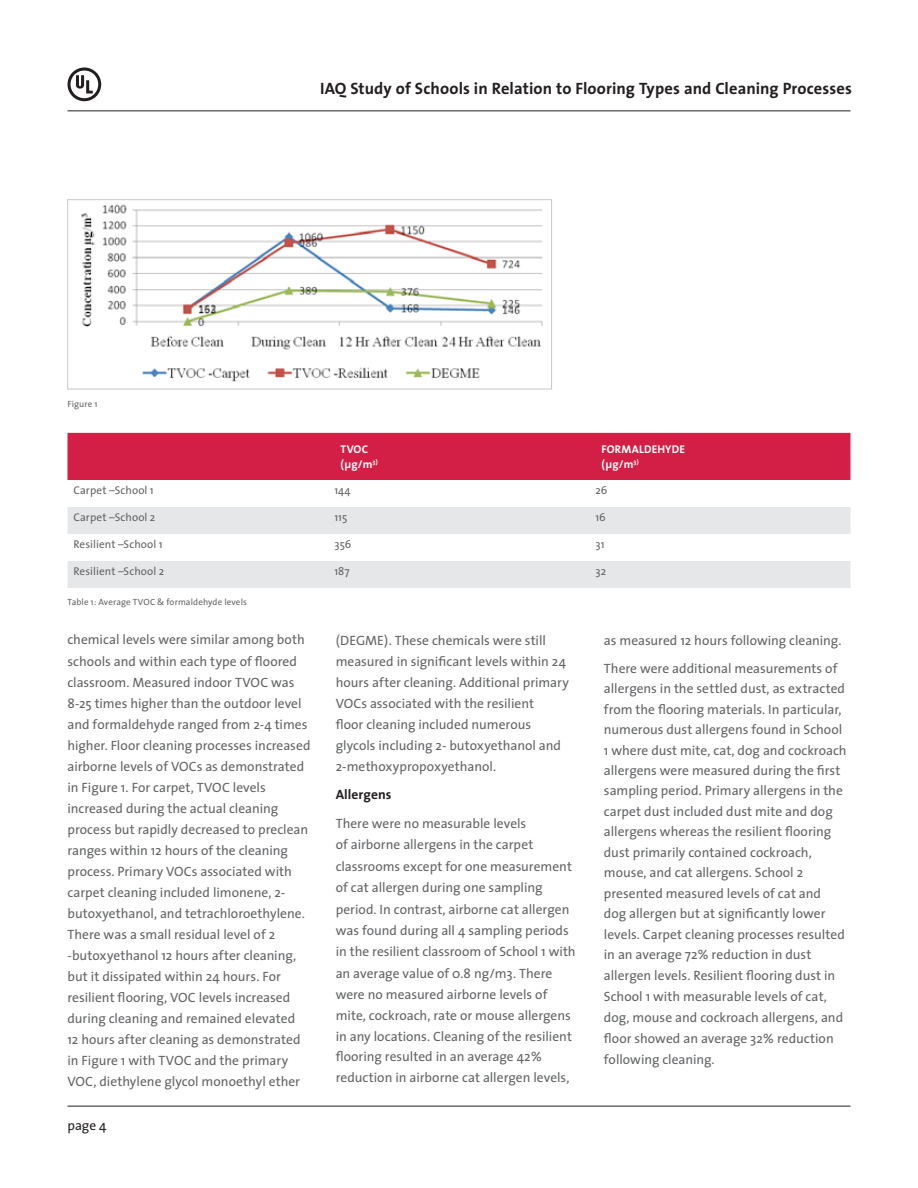
<style>
.page{position:relative;width:918px;height:1188px;background:#fff}
.page>*{position:absolute;margin:0;border:0;box-sizing:border-box;transform-origin:0 0}
.t1{font:700 16.5px "The Sans";letter-spacing:.005em;color:#231f20}
.t2{font:13.5px/21px "The Sans";color:#636466}
.t3{font:700 13.5px "The Sans";letter-spacing:.005em;color:#231f20}
.t4{font:13.5px "The Sans";color:#231f20}
.t5{font:11.25px "The Sans";letter-spacing:.005em;color:#636466}
.t6{font:700 11.25px/15px "The Sans";letter-spacing:.015em;color:#fff}
.t7{font:9px "The Sans";letter-spacing:.01em;color:#636466}
</style>
<div class="page">
<hr style="left:68px;top:111px;width:782px;height:1px;background:#231f20">
<hr style="left:68px;top:1106px;width:782px;height:1px;background:#231f20">
<svg style="left:67px;top:67px;width:35px;height:35px"></svg>
<div style="left:68px;top:433px;width:782px;height:47px;background:#d31e46"></div>
<svg style="left:68px;top:507px;width:782px;height:81px;fill:#e6e7e8"></svg>
<img style="left:81px;top:204px;width:462px;height:178px">
<div style="left:67px;top:199px;width:485px;height:190px;border:1px solid #c7c8ca"></div>
<p class="t7" style="left:68px;top:397px;width:31px">Figure 1</p>
<p class="t1" style="left:320px;top:74px;width:533px">IAQ Study of Schools in Relation to Flooring Types and Cleaning Processes</p>
<p class="t6" style="left:340px;top:441px;width:39px">TVOC (µg/m<sup>3)</sup></p>
<p class="t6" style="left:602px;top:441px;width:85px">FORMALDEHYDE (µg/m<sup>3)</sup></p>
<p class="t5" style="left:74px;top:481px;width:82px">Carpet –School 1</p>
<p class="t5" style="left:334px;top:481px;width:18px">144</p>
<p class="t5" style="left:596px;top:481px;width:13px">26</p>
<p class="t5" style="left:74px;top:508px;width:83px">Carpet –School 2</p>
<p class="t5" style="left:334px;top:508px;width:14px">115</p>
<p class="t5" style="left:596px;top:508px;width:12px">16</p>
<p class="t5" style="left:74px;top:535px;width:91px">Resilient –School 1</p>
<p class="t5" style="left:334px;top:535px;width:18px">356</p>
<p class="t5" style="left:596px;top:535px;width:10px">31</p>
<p class="t5" style="left:74px;top:562px;width:92px">Resilient –School 2</p>
<p class="t5" style="left:334px;top:562px;width:17px">187</p>
<p class="t5" style="left:596px;top:562px;width:12px">32</p>
<p class="t7" style="left:68px;top:595px;width:181px">Table 1: Average TVOC &amp; formaldehyde levels</p>
<p class="t2" style="left:68px;top:629px;width:245px">chemical levels were similar among both schools and within each type of floored classroom. Measured indoor TVOC was 8-25 times higher than the outdoor level and formaldehyde ranged from 2-4 times higher. Floor cleaning processes increased airborne levels of VOCs as demonstrated in Figure 1. For carpet, TVOC levels increased during the actual cleaning process but rapidly decreased to preclean ranges within 12 hours of the cleaning process. Primary VOCs associated with carpet cleaning included limonene, 2- butoxyethanol, and tetrachloroethylene.<br>There was a small residual level of 2 -butoxyethanol 12 hours after cleaning, but it dissipated within 24 hours. For resilient flooring, VOC levels increased during cleaning and remained elevated<br>12 hours after cleaning as demonstrated in Figure 1 with TVOC and the primary VOC, diethylene glycol monoethyl ether</p>
<p class="t2" style="left:336px;top:629px;width:235px">(DEGME). These chemicals were still measured in significant levels within 24 hours after cleaning. Additional primary VOCs associated with the resilient<br>floor cleaning included numerous glycols including 2- butoxyethanol and 2-methoxypropoxyethanol.</p>
<p class="t3" style="left:336px;top:783px;width:57px">Allergens</p>
<p class="t2" style="left:336px;top:812px;width:242px">There were no measurable levels<br>of airborne allergens in the carpet classrooms except for one measurement of cat allergen during one sampling period. In contrast, airborne cat allergen was found during all 4 sampling periods in the resilient classroom of School 1 with an average value of 0.8 ng/m3. There were no measured airborne levels of mite, cockroach, rate or mouse allergens in any locations. Cleaning of the resilient flooring resulted in an average 42% reduction in airborne cat allergen levels,</p>
<p class="t4" style="left:68px;top:1115px;width:41px">page 4</p>
<p class="t2" style="left:604px;top:626px;width:239px;line-height:27.9px">as measured 12 hours following cleaning.<br>There were additional measurements of</p>
<p class="t2" style="left:604px;top:678px;width:244px">allergens in the settled dust, as extracted from the flooring materials. In particular, numerous dust allergens found in School 1 where dust mite, cat, dog and cockroach allergens were measured during the first sampling period. Primary allergens in the carpet dust included dust mite and dog allergens whereas the resilient flooring dust primarily contained cockroach, mouse, and cat allergens. School 2 presented measured levels of cat and dog allergen but at significantly lower levels. Carpet cleaning processes resulted in an average 72% reduction in dust allergen levels. Resilient flooring dust in School 1 with measurable levels of cat, dog, mouse and cockroach allergens, and floor showed an average 32% reduction following cleaning.</p>
</div>
